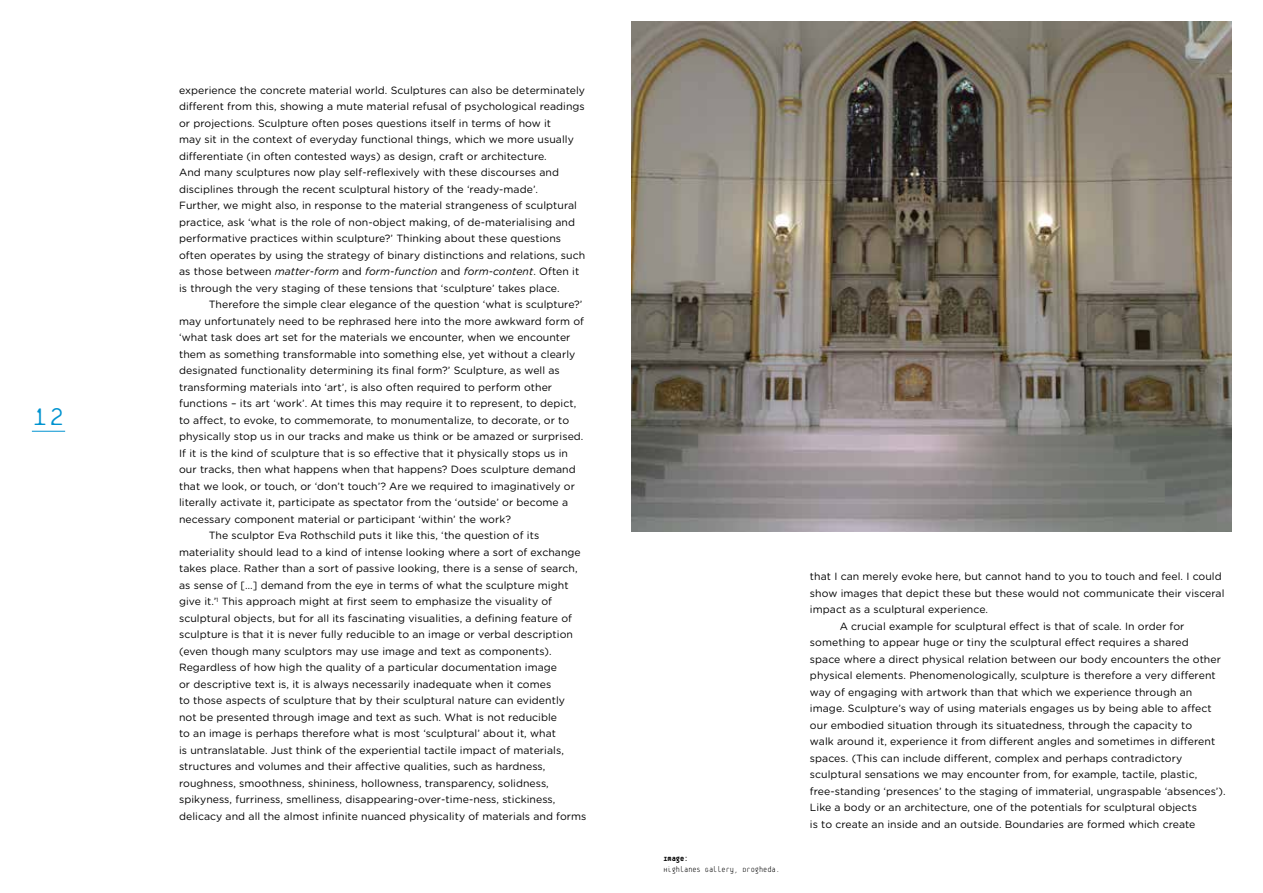
<style>
.page{position:relative;width:1263px;height:893px;background:#fff}
.page>*{position:absolute;margin:0;border:0;box-sizing:border-box;transform-origin:0 0}
.t1{font:100 36px "Platelet";color:#0093d0}
.t2{font:10.5px/16.5px "Gotham Rounded";letter-spacing:.005em;color:#000}
.t3{font:100 9px "Platelet";color:#000}
.t4{font:800 9px "Platelet";color:#000}
.s1{font-style:italic}
</style>
<div class="page">
<hr style="left:32px;top:431px;width:33px;height:1px;background:#0093d0">
<img style="left:631px;top:21px;width:600px;height:510px">
<h1 class="t1" style="left:32px;top:400px;width:35px">12</h1>
<p class="t2" style="left:179px;top:81px;width:408px">experience the concrete material world. Sculptures can also be determinately different from this, showing a mute material refusal of psychological readings or projections. Sculpture often poses questions itself in terms of how it<br>may sit in the context of everyday functional things, which we more usually differentiate (in often contested ways) as design, craft or architecture.<br>And many sculptures now play self-reflexively with these discourses and disciplines through the recent sculptural history of the ‘ready-made’.<br>Further, we might also, in response to the material strangeness of sculptural practice, ask ‘what is the role of non-object making, of de-materialising and performative practices within sculpture?’ Thinking about these questions often operates by using the strategy of binary distinctions and relations, such as those between <span class="s1">matter-form</span> and <span class="s1">form-function</span> and <span class="s1">form-content</span>. Often it is through the very staging of these tensions that ‘sculpture’ takes place.</p>
<p class="t2" style="left:209px;top:296px;width:375px">Therefore the simple clear elegance of the question ‘what is sculpture?’</p>
<p class="t2" style="left:179px;top:312px;width:406px">may unfortunately need to be rephrased here into the more awkward form of</p>
<p class="t2" style="left:179px;top:329px;width:393px">‘what task does art set for the materials we encounter, when we encounter</p>
<p class="t2" style="left:179px;top:345px;width:398px">them as something transformable into something else, yet without a clearly</p>
<p class="t2" style="left:179px;top:362px;width:382px">designated functionality determining its final form?’ Sculpture, as well as</p>
<p class="t2" style="left:179px;top:378px;width:375px">transforming materials into ‘art’, is also often required to perform other</p>
<p class="t2" style="left:179px;top:395px;width:399px">functions – its art ‘work’. At times this may require it to represent, to depict,</p>
<p class="t2" style="left:179px;top:411px;width:391px">to affect, to evoke, to commemorate, to monumentalize, to decorate, or to</p>
<p class="t2" style="left:179px;top:428px;width:406px">physically stop us in our tracks and make us think or be amazed or surprised.</p>
<p class="t2" style="left:179px;top:444px;width:390px">If it is the kind of sculpture that is so effective that it physically stops us in</p>
<p class="t2" style="left:179px;top:461px;width:398px">our tracks, then what happens when that happens? Does sculpture demand</p>
<p class="t2" style="left:179px;top:477px;width:397px">that we look, or touch, or ‘don’t touch’? Are we required to imaginatively or</p>
<p class="t2" style="left:179px;top:494px;width:390px">literally activate it, participate as spectator from the ‘outside’ or become a</p>
<p class="t2" style="left:179px;top:510px;width:333px">necessary component material or participant ‘within’ the work?</p>
<p class="t2" style="left:209px;top:527px;width:332px">The sculptor Eva Rothschild puts it like this, ‘the question of its</p>
<p class="t2" style="left:179px;top:543px;width:403px">materiality should lead to a kind of intense looking where a sort of exchange</p>
<p class="t2" style="left:179px;top:560px;width:400px">takes place. Rather than a sort of passive looking, there is a sense of search,</p>
<p class="t2" style="left:179px;top:576px;width:391px">as sense of […] demand from the eye in terms of what the sculpture might</p>
<p class="t2" style="left:179px;top:593px;width:374px">give it.’<sup>1</sup> This approach might at first seem to emphasize the visuality of</p>
<p class="t2" style="left:179px;top:609px;width:394px">sculptural objects, but for all its fascinating visualities, a defining feature of</p>
<p class="t2" style="left:179px;top:626px;width:395px">sculpture is that it is never fully reducible to an image or verbal description</p>
<p class="t2" style="left:179px;top:642px;width:374px">(even though many sculptors may use image and text as components).</p>
<p class="t2" style="left:179px;top:659px;width:379px">Regardless of how high the quality of a particular documentation image</p>
<p class="t2" style="left:179px;top:675px;width:374px">or descriptive text is, it is always necessarily inadequate when it comes</p>
<p class="t2" style="left:179px;top:692px;width:387px">to those aspects of sculpture that by their sculptural nature can evidently</p>
<p class="t2" style="left:179px;top:708px;width:379px">not be presented through image and text as such. What is not reducible</p>
<p class="t2" style="left:179px;top:725px;width:378px">to an image is perhaps therefore what is most ‘sculptural’ about it, what</p>
<p class="t2" style="left:179px;top:741px;width:386px">is untranslatable. Just think of the experiential tactile impact of materials,</p>
<p class="t2" style="left:179px;top:758px;width:368px">structures and volumes and their affective qualities, such as hardness,</p>
<p class="t2" style="left:179px;top:774px;width:371px">roughness, smoothness, shininess, hollowness, transparency, solidness,</p>
<p class="t2" style="left:179px;top:791px;width:378px">spikyness, furriness, smelliness, disappearing-over-time-ness, stickiness,</p>
<p class="t2" style="left:179px;top:807px;width:409px">delicacy and all the almost infinite nuanced physicality of materials and forms</p>
<p class="t4" style="left:663px;top:855px;width:26px">Image:</p>
<p class="t3" style="left:663px;top:865px;width:118px">Highlanes Gallery, Drogheda.</p>
<p class="t2" style="left:810px;top:568px;width:413px">that I can merely evoke here, but cannot hand to you to touch and feel. I could</p>
<p class="t2" style="left:810px;top:584px;width:416px">show images that depict these but these would not communicate their visceral</p>
<p class="t2" style="left:810px;top:601px;width:180px">impact as a sculptural experience.</p>
<p class="t2" style="left:840px;top:617px;width:346px">A crucial example for sculptural effect is that of scale. In order for</p>
<p class="t2" style="left:810px;top:634px;width:380px">something to appear huge or tiny the sculptural effect requires a shared</p>
<p class="t2" style="left:810px;top:650px;width:412px">space where a direct physical relation between our body encounters the other</p>
<p class="t2" style="left:810px;top:667px;width:407px">physical elements. Phenomenologically, sculpture is therefore a very different</p>
<p class="t2" style="left:810px;top:683px;width:384px">way of engaging with artwork than that which we experience through an</p>
<p class="t2" style="left:810px;top:700px;width:403px">image. Sculpture’s way of using materials engages us by being able to affect</p>
<p class="t2" style="left:810px;top:716px;width:384px">our embodied situation through its situatedness, through the capacity to</p>
<p class="t2" style="left:810px;top:733px;width:407px">walk around it, experience it from different angles and sometimes in different</p>
<p class="t2" style="left:810px;top:749px;width:374px">spaces. (This can include different, complex and perhaps contradictory</p>
<p class="t2" style="left:810px;top:766px;width:389px">sculptural sensations we may encounter from, for example, tactile, plastic,</p>
<p class="t2" style="left:810px;top:782px;width:417px">free-standing ‘presences’ to the staging of immaterial, ungraspable ‘absences’).</p>
<p class="t2" style="left:810px;top:799px;width:389px">Like a body or an architecture, one of the potentials for sculptural objects</p>
<p class="t2" style="left:810px;top:815px;width:387px">is to create an inside and an outside. Boundaries are formed which create</p>
</div>
